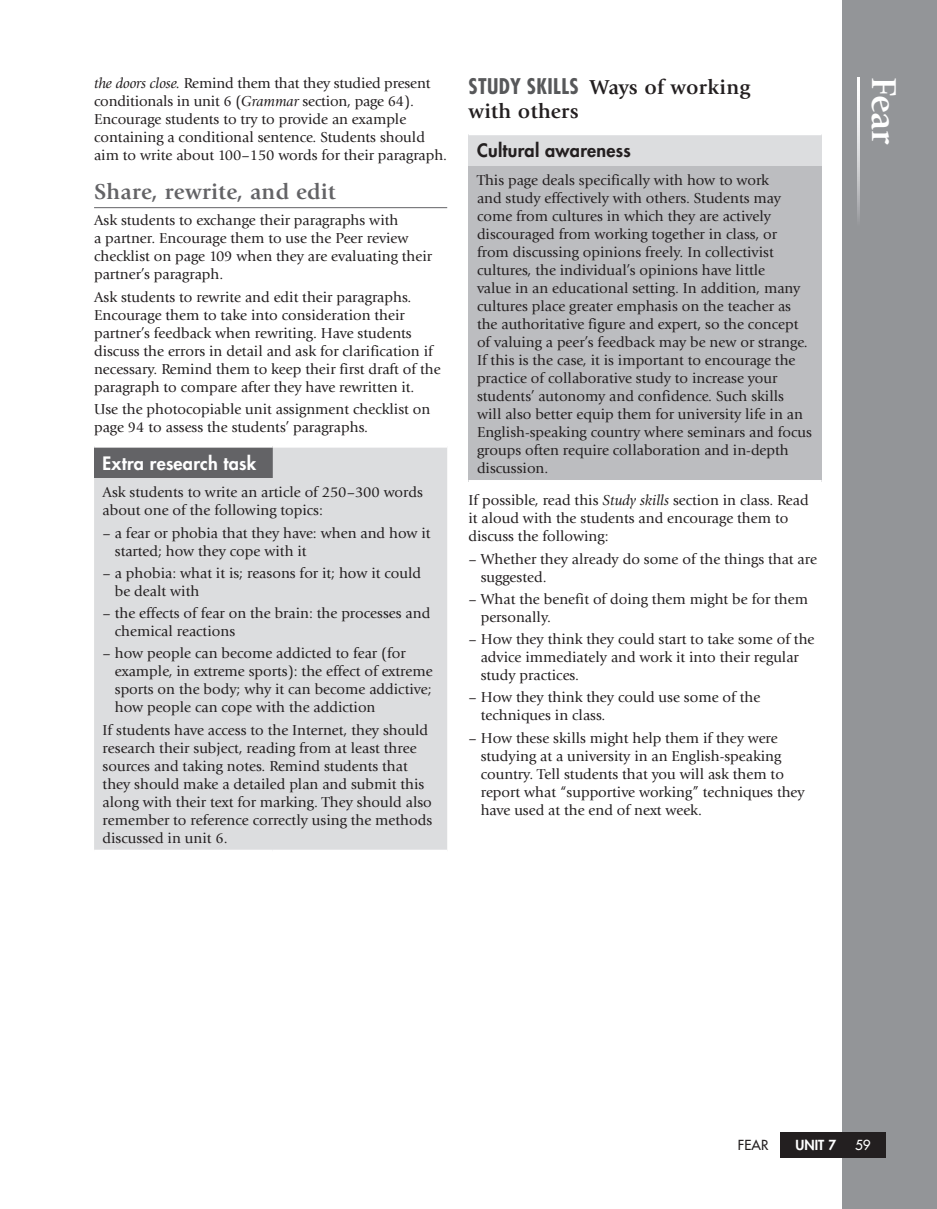
<style>
.page{position:relative;width:937px;height:1209px;background:#fff}
.page>*{position:absolute;margin:0;border:0;box-sizing:border-box;transform-origin:0 0}
.t1{font:700 36px "Giovanni Std";color:#fff}
.t2{font:700 22.5px "Giovanni Std";letter-spacing:.015em;color:#636366}
.t3{font:700 21px/24px "Giovanni Std";letter-spacing:.015em;color:#231f20}
.t4{font:800 18px "Futura Std";letter-spacing:.015em;color:#231f20}
.t5{font:800 18px "Futura Std";color:#fff}
.t6{font:15px/18px "Giovanni Std";color:#231f20}
.t7{font:800 13.5px "Futura Std";color:#fff}
.t8{font:500 13.5px "Futura Std";color:#231f20}
.t9{font:500 13.5px "Futura Std";color:#fff}
.s1{font-style:italic}
.s2{font-family:"Futura Std";font-stretch:condensed;color:#57585a}
</style>
<div class="page">
<div style="left:468px;top:134px;width:353px;height:32px;background:#dcdddf"></div>
<div style="left:468px;top:166px;width:353px;height:315px;background:#bcbdc0"></div>
<hr style="left:468px;top:480px;width:353px;height:3px;background:#fff">
<hr style="left:468px;top:132px;width:353px;height:3px;background:#fff">
<hr style="left:94px;top:207px;width:353px;height:1px;background:#636366">
<div style="left:94px;top:447px;width:353px;height:402px;background:#dcdddf"></div>
<div style="left:842px;top:0;width:94px;height:1209px;background:#939598"></div>
<svg style="left:857px;top:77px;width:2px;height:140px"></svg>
<div style="left:779px;top:1132px;width:106px;height:25px;background:#231f20"></div>
<p class="t6" style="left:94px;top:74px;width:354px"><span class="s1">the doors close.</span> Remind them that they studied present conditionals in unit 6 (<span class="s1">Grammar</span> section, page 64).<br>Encourage students to try to provide an example containing a conditional sentence. Students should aim to write about 100–150 words for their paragraph.</p>
<p class="t2" style="left:94px;top:178px;width:243px">Share, rewrite, and edit</p>
<p class="t6" style="left:94px;top:211px;width:339px">Ask students to exchange their paragraphs with<br>a partner. Encourage them to use the Peer review checklist on page 109 when they are evaluating their partner’s paragraph.</p>
<p class="t6" style="left:94px;top:288px;width:348px">Ask students to rewrite and edit their paragraphs.<br>Encourage them to take into consideration their partner’s feedback when rewriting. Have students discuss the errors in detail and ask for clarification if necessary. Remind them to keep their first draft of the paragraph to compare after they have rewritten it.</p>
<p class="t6" style="left:94px;top:400px;width:338px">Use the photocopiable unit assignment checklist on page 94 to assess the students’ paragraphs.</p>
<p class="t5" style="left:103px;top:451px;width:155px">Extra research task</p>
<p class="t6" style="left:103px;top:483px;width:322px">Ask students to write an article of 250–300 words about one of the following topics:</p>
<p class="t6" style="left:115px;top:524px;width:317px;text-indent:-12px">– a fear or phobia that they have: when and how it started; how they cope with it</p>
<p class="t6" style="left:115px;top:564px;width:308px;text-indent:-12px">– a phobia: what it is; reasons for it; how it could be dealt with</p>
<p class="t6" style="left:115px;top:604px;width:317px;text-indent:-12px">– the effects of fear on the brain: the processes and chemical reactions</p>
<p class="t6" style="left:115px;top:644px;width:319px;text-indent:-12px">– how people can become addicted to fear (for example, in extreme sports): the effect of extreme sports on the body; why it can become addictive; how people can cope with the addiction</p>
<p class="t6" style="left:103px;top:721px;width:331px">If students have access to the Internet, they should research their subject, reading from at least three sources and taking notes. Remind students that they should make a detailed plan and submit this along with their text for marking. They should also remember to reference correctly using the methods discussed in unit 6.</p>
<p class="t3" style="left:468px;top:76px;width:283px"><span class="s2">STUDY SKILLS</span> Ways of working with others</p>
<p class="t4" style="left:477px;top:139px;width:155px">Cultural awareness</p>
<p class="t6" style="left:477px;top:171px;width:336px">This page deals specifically with how to work<br>and study effectively with others. Students may come from cultures in which they are actively discouraged from working together in class, or from discussing opinions freely. In collectivist cultures, the individual’s opinions have little<br>value in an educational setting. In addition, many cultures place greater emphasis on the teacher as the authoritative figure and expert, so the concept of valuing a peer’s feedback may be new or strange.<br>If this is the case, it is important to encourage the practice of collaborative study to increase your students’ autonomy and confidence. Such skills will also better equip them for university life in an English-speaking country where seminars and focus groups often require collaboration and in-depth discussion.</p>
<p class="t6" style="left:468px;top:491px;width:341px">If possible, read this <span class="s1">Study skills</span> section in class. Read it aloud with the students and encourage them to discuss the following:</p>
<p class="t6" style="left:480px;top:550px;width:338px;text-indent:-12px">– Whether they already do some of the things that are suggested.</p>
<p class="t6" style="left:480px;top:590px;width:329px;text-indent:-12px">– What the benefit of doing them might be for them personally.</p>
<p class="t6" style="left:480px;top:630px;width:335px;text-indent:-12px">– How they think they could start to take some of the advice immediately and work it into their regular study practices.</p>
<p class="t6" style="left:480px;top:688px;width:281px;text-indent:-12px">– How they think they could use some of the techniques in class.</p>
<p class="t6" style="left:480px;top:729px;width:325px;text-indent:-12px">– How these skills might help them if they were studying at a university in an English-speaking country. Tell students that you will ask them to report what “supportive working” techniques they have used at the end of next week.</p>
<h1 class="t1" style="left:904px;top:77px;width:69px;rotate:90deg">Fear</h1>
<p class="t8" style="left:738px;top:1136px;width:29px">FEAR</p>
<p class="t7" style="left:795px;top:1136px;width:42px">Unit 7</p>
<p class="t9" style="left:855px;top:1136px;width:17px">59</p>
</div>
